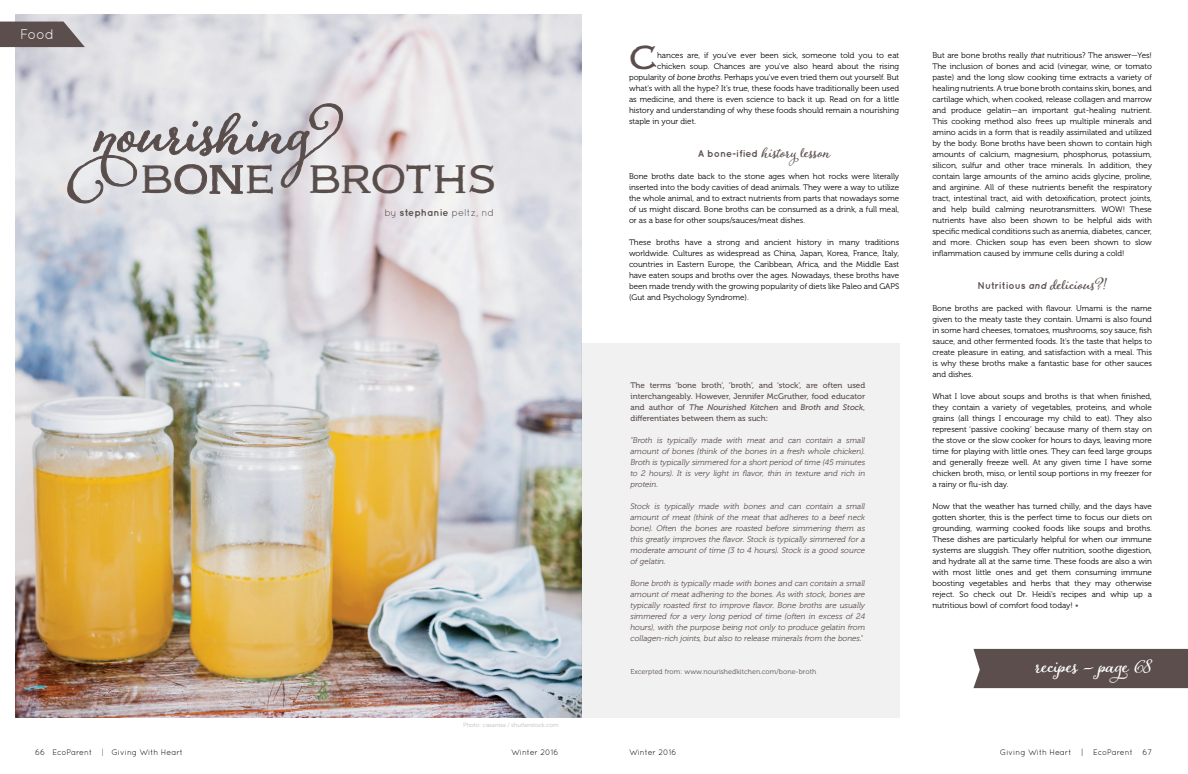
<style>
.page{position:relative;width:1188px;height:774px;background:#fff}
.page>*{position:absolute;margin:0;border:0;box-sizing:border-box;transform-origin:0 0}
.t1{font:69.6px "Adorn Bouquet";color:#594e4c}
.t2{font:36.6px "Adorn Copperplate";letter-spacing:-.01em;color:#594e4c}
._2_line_trajan_drop{font:31px "Adorn Copperplate";color:#5b4e4d}
.Article_Body_Text{font:23px "Adorn Bouquet";color:#fff}
.Article_Body_Text-2{font:18px "Adorn Bouquet";color:#5b4e4d}
.t3{font:14px "Quicksand";color:#fff}
.t4{font:10px "Quicksand";letter-spacing:-.005em;color:#594e4c}
.Article_Body_Text-3{font:8px/11px "Museo 300";color:#000;text-align:justify}
.Article_Body_Text-4{font:italic 8px/11px "Museo 300";color:#5b4e4d;text-align:justify}
._2_line_trajan_drop-2{font:8px "Museo 300";color:#000}
.Article_Body_Text-5{font:8px/11px "Museo 500";color:#5b4e4d;text-align:justify}
.t5{font:8px "Quicksand";color:#000}
.Article_Body_Text-6{font:7px "Museo 300";letter-spacing:.01em;color:#5b4e4d}
.t6{font:6px "Museo 300";color:#bcbec0}
.s1{font-weight:700}
.s2{font-style:italic}
.s3{font-family:"Quicksand";font-weight:700;font-size:10px}
.s4{font-family:"Quicksand";font-weight:700;font-style:italic;font-size:10px}
.s5{color:#5b4e4d}
</style>
<div class="page">
<img style="left:15px;top:15px;width:566px;height:703px">
<svg style="left:0;top:22px;width:85px;height:25px;background:#6b5f5f"></svg>
<svg style="left:67px;top:103px;width:276px;height:100px;background:#d3d2d5"></svg>
<div style="left:973px;top:649px;width:215px;height:39px;background:#5b4e4d"></div>
<div style="left:581px;top:343px;width:318px;height:375px;background:#f2f1f1"></div>
<p class="t3" style="left:20px;top:27px;width:36px">Food</p>
<p class="t1" style="left:96px;top:86px;width:255px">nourishing</p>
<p class="t2" style="left:140px;top:155px;width:357px">BONE BROTHS</p>
<p class="t4" style="left:384px;top:207px;width:111px">by <span class="s1">stephanie</span> peltz, nd</p>
<p class="t6" style="left:463px;top:722px;width:97px">Photo: casanisa / shutterstock.com</p>
<p class="_2_line_trajan_drop" style="left:629px;top:37px;width:30px">C</p>
<p class="_2_line_trajan_drop-2" style="left:657px;top:51px;width:244px">hances are, if you’ve ever been sick, someone told you to eat</p>
<p class="_2_line_trajan_drop-2" style="left:657px;top:62px;width:244px">chicken soup. Chances are you’ve also heard about the rising</p>
<p class="_2_line_trajan_drop-2" style="left:629px;top:73px;width:272px">popularity of <span class="s2">bone broths</span>. Perhaps you’ve even tried them out yourself. But</p>
<p class="_2_line_trajan_drop-2" style="left:629px;top:84px;width:272px">what’s with all the hype? It’s true, these foods have traditionally been used</p>
<p class="_2_line_trajan_drop-2" style="left:629px;top:95px;width:272px">as medicine, and there is even science to back it up. Read on for a little</p>
<p class="_2_line_trajan_drop-2" style="left:629px;top:106px;width:272px">history and understanding of why these foods should remain a nourishing</p>
<p class="_2_line_trajan_drop-2" style="left:629px;top:117px;width:69px">staple in your diet.</p>
<p class="Article_Body_Text-2" style="left:698px;top:140px;width:134px"><span class="s3">A bone-ified</span> history lesson</p>
<p class="Article_Body_Text-3" style="left:629px;top:171px;width:272px">Bone broths date back to the stone ages when hot rocks were literally inserted into the body cavities of dead animals. They were a way to utilize the whole animal, and to extract nutrients from parts that nowadays some of us might discard. Bone broths can be consumed as a drink, a full meal, or as a base for other soups/sauces/meat dishes.</p>
<p class="Article_Body_Text-3" style="left:629px;top:237px;width:272px">These broths have a strong and ancient history in many traditions worldwide. Cultures as widespread as China, Japan, Korea, France, Italy, countries in Eastern Europe, the Caribbean, Africa, and the Middle East have eaten soups and broths over the ages. Nowadays, these broths have been made trendy with the growing popularity of diets like Paleo and GAPS (Gut and Psychology Syndrome).</p>
<p class="Article_Body_Text-5" style="left:630px;top:380px;width:236px">The terms ‘bone broth’, ‘broth’, and ‘stock’, are often used interchangeably. However, Jennifer McGruther, food educator and author of <span class="s2">The Nourished Kitchen</span> and <span class="s2">Broth and Stock</span>, differentiates between them as such:</p>
<p class="Article_Body_Text-4" style="left:630px;top:435px;width:236px">"Broth is typically made with meat and can contain a small amount of bones (think of the bones in a fresh whole chicken).<br>Broth is typically simmered for a short period of time (45 minutes to 2 hours). It is very light in flavor, thin in texture and rich in protein.</p>
<p class="Article_Body_Text-4" style="left:630px;top:501px;width:236px">Stock is typically made with bones and can contain a small amount of meat (think of the meat that adheres to a beef neck bone). Often the bones are roasted before simmering them as this greatly improves the flavor. Stock is typically simmered for a moderate amount of time (3 to 4 hours). Stock is a good source of gelatin.</p>
<p class="Article_Body_Text-4" style="left:630px;top:578px;width:236px">Bone broth is typically made with bones and can contain a small amount of meat adhering to the bones. As with stock, bones are typically roasted first to improve flavor. Bone broths are usually simmered for a very long period of time (often in excess of 24 hours), with the purpose being not only to produce gelatin from collagen-rich joints, but also to release minerals from the bones."</p>
<p class="Article_Body_Text-6" style="left:630px;top:668px;width:187px">Excerpted from: www.nourishedkitchen.com/bone-broth</p>
<p class="Article_Body_Text-3" style="left:932px;top:50px;width:221px">But are bone broths really <span class="s2">that</span> nutritious? The answer—Yes!<br>The inclusion of bones and acid (vinegar, wine, or tomato paste) and the long slow cooking time extracts a variety of healing nutrients. A true bone broth contains skin, bones, and cartilage which, when cooked, release collagen and marrow and produce gelatin—an important gut-healing nutrient.<br>This cooking method also frees up multiple minerals and amino acids in a form that is readily assimilated and utilized by the body. Bone broths have been shown to contain high amounts of calcium, magnesium, phosphorus, potassium, silicon, sulfur and other trace minerals. In addition, they contain large amounts of the amino acids glycine, proline, and arginine. All of these nutrients benefit the respiratory tract, intestinal tract, aid with detoxification, protect joints, and help build calming neurotransmitters. WOW! These nutrients have also been shown to be helpful aids with specific medical conditions such as anemia, diabetes, cancer, and more. Chicken soup has even been shown to slow inflammation caused by immune cells during a cold!</p>
<p class="Article_Body_Text-2" style="left:977px;top:272px;width:131px"><span class="s3">Nutritious</span> <span class="s4">and</span> delicious?!</p>
<p class="Article_Body_Text-3" style="left:932px;top:303px;width:221px">Bone broths are packed with flavour. Umami is the name given to the meaty taste they contain. Umami is also found in some hard cheeses, tomatoes, mushrooms, soy sauce, fish sauce, and other fermented foods. It's the taste that helps to create pleasure in eating, and satisfaction with a meal. This is why these broths make a fantastic base for other sauces and dishes.</p>
<p class="Article_Body_Text-3" style="left:932px;top:391px;width:221px">What I love about soups and broths is that when finished, they contain a variety of vegetables, proteins, and whole grains (all things I encourage my child to eat). They also represent ‘passive cooking’ because many of them stay on the stove or the slow cooker for hours to days, leaving more time for playing with little ones. They can feed large groups and generally freeze well. At any given time I have some chicken broth, miso, or lentil soup portions in my freezer for a rainy or flu-ish day.</p>
<p class="Article_Body_Text-3" style="left:932px;top:501px;width:221px">Now that the weather has turned chilly, and the days have gotten shorter, this is the perfect time to focus our diets on grounding, warming cooked foods like soups and broths.<br>These dishes are particularly helpful for when our immune systems are sluggish. They offer nutrition, soothe digestion, and hydrate all at the same time. These foods are also a win with most little ones and get them consuming immune boosting vegetables and herbs that they may otherwise reject. So check out Dr. Heidi’s recipes and whip up a nutritious bowl of comfort food today! <span class="s5">•</span></p>
<p class="Article_Body_Text" style="left:1036px;top:651px;width:118px">recipes – page 68</p>
<p class="t5" style="left:35px;top:748px;width:150px">66 EcoParent | Giving With Heart</p>
<p class="t5" style="left:511px;top:747px;width:49px">Winter 2016</p>
<p class="t5" style="left:629px;top:748px;width:49px">Winter 2016</p>
<p class="t5" style="left:1000px;top:748px;width:154px">Giving With Heart | EcoParent 67</p>
</div>
